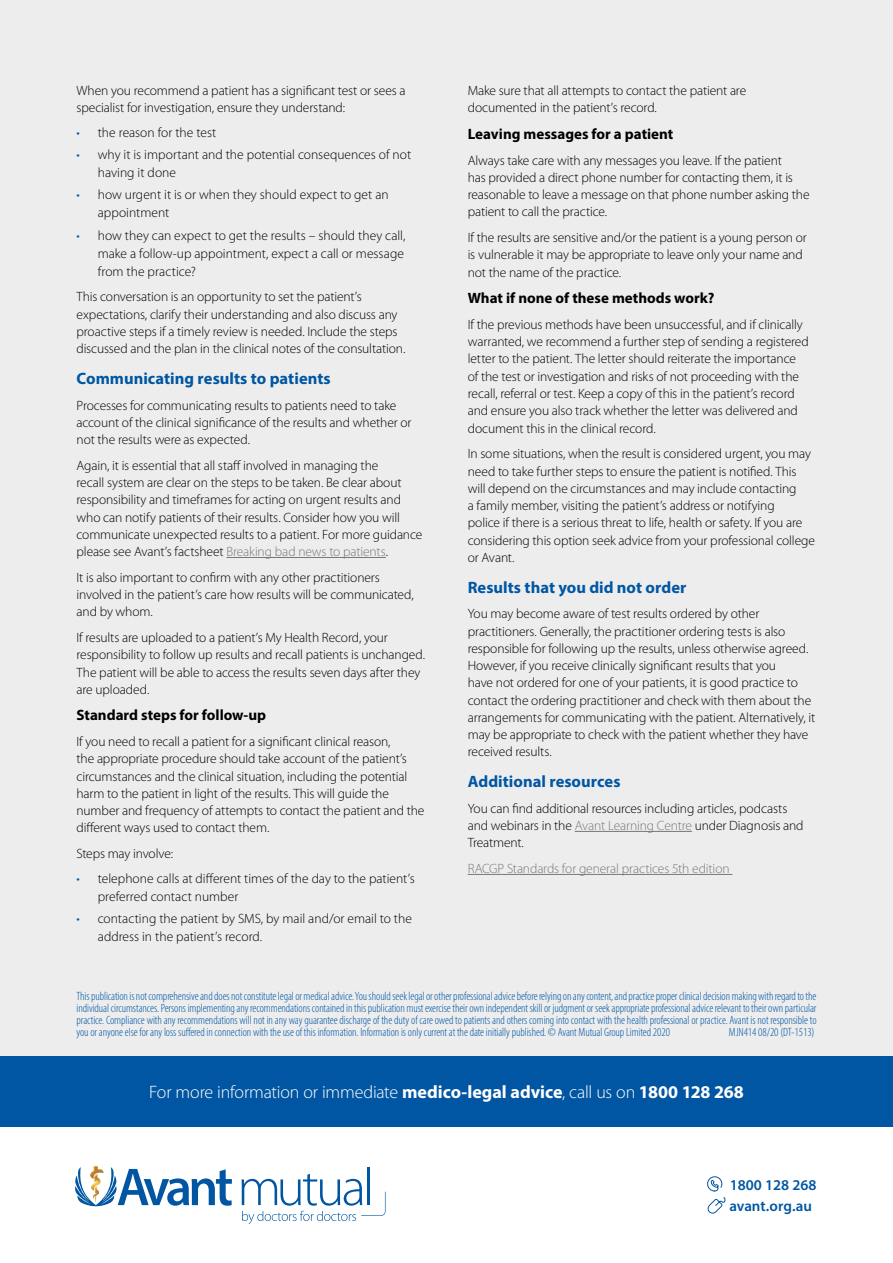
<style>
.page{position:relative;width:893px;height:1263px;background:#fff}
.page>*{position:absolute;margin:0;border:0;box-sizing:border-box;transform-origin:0 0}
.t1{font:300 18px "Myriad Pro";letter-spacing:-.015em;color:#fff}
.t2{font:700 16.5px "Myriad Pro";color:#0056a2}
.t3{font:700 15px "Myriad Pro";color:#000}
.t4{font:600 15px/21.5px "Myriad Pro";color:#0056a2}
.t5{font:300 13.5px/17.2px "Myriad Pro";letter-spacing:-.01em;color:#000}
.t6{font:300 13.5px "Myriad Pro";letter-spacing:-.01em;color:#77787b}
.t7{font:300 condensed 12px/12px "Myriad Pro";letter-spacing:-.005em;color:#0056a2;text-align:justify}
.s1{color:#0056a2}
.s2{color:#77787b}
.s3{font-weight:700}
</style>
<div class="page">
<svg style="left:242px;top:1174px;width:144px;height:50px"></svg>
<hr style="left:368px;top:1167px;width:2px;height:38px;background:#0056a2">
<svg style="left:75px;top:1166px;width:157px;height:40px"></svg>
<svg style="left:707px;top:1176px;width:19px;height:38px"></svg>
<div style="left:0;top:0;width:893px;height:1127px;background:#ededee"></div>
<div style="left:0;top:1056px;width:893px;height:71px;background:#0056a2"></div>
<hr style="left:226px;top:557px;width:160px;height:1px;background:#77787b">
<hr style="left:575px;top:831px;width:117px;height:1px;background:#77787b">
<hr style="left:468px;top:874px;width:264px;height:1px;background:#77787b">
<p class="t5" style="left:77px;top:82px;width:331px">When you recommend a patient has a significant test or sees a specialist for investigation, ensure they understand:</p>
<p class="t5" style="left:77px;top:124px;width:141px"><span class="s1">•</span> the reason for the test</p>
<p class="t5" style="left:98px;top:146px;width:315px;line-height:18px;text-indent:-21px"><span class="s1">•</span> why it is important and the potential consequences of not having it done</p>
<p class="t5" style="left:98px;top:186px;width:292px;line-height:18px;text-indent:-21px"><span class="s1">•</span> how urgent it is or when they should expect to get an appointment</p>
<p class="t5" style="left:98px;top:226px;width:309px;line-height:18px;text-align:justify;text-indent:-21px"><span class="s1">•</span> how they can expect to get the results – should they call, make a follow-up appointment, expect a call or message from the practice?</p>
<p class="t5" style="left:77px;top:288px;width:330px">This conversation is an opportunity to set the patient’s expectations, clarify their understanding and also discuss any proactive steps if a timely review is needed. Include the steps discussed and the plan in the clinical notes of the consultation.</p>
<p class="t2" style="left:77px;top:367px;width:256px">Communicating results to patients</p>
<p class="t5" style="left:77px;top:397px;width:336px">Processes for communicating results to patients need to take account of the clinical significance of the results and whether or not the results were as expected.</p>
<p class="t5" style="left:77px;top:457px;width:347px">Again, it is essential that all staff involved in managing the<br>recall system are clear on the steps to be taken. Be clear about responsibility and timeframes for acting on urgent results and who can notify patients of their results. Consider how you will communicate unexpected results to a patient. For more guidance please see Avant’s factsheet <span class="s2">Breaking bad news to patients</span>.</p>
<p class="t5" style="left:77px;top:569px;width:339px">It is also important to confirm with any other practitioners involved in the patient’s care how results will be communicated, and by whom.</p>
<p class="t5" style="left:77px;top:629px;width:350px">If results are uploaded to a patient’s My Health Record, your responsibility to follow up results and recall patients is unchanged.<br>The patient will be able to access the results seven days after they are uploaded.</p>
<p class="t3" style="left:77px;top:705px;width:191px">Standard steps for follow-up</p>
<p class="t5" style="left:77px;top:733px;width:349px">If you need to recall a patient for a significant clinical reason,<br>the appropriate procedure should take account of the patient’s circumstances and the clinical situation, including the potential harm to the patient in light of the results. This will guide the number and frequency of attempts to contact the patient and the different ways used to contact them.</p>
<p class="t5" style="left:77px;top:845px;width:98px">Steps may involve:</p>
<p class="t5" style="left:98px;top:869px;width:319px;line-height:18px;text-indent:-21px"><span class="s1">•</span> telephone calls at different times of the day to the patient’s preferred contact number</p>
<p class="t5" style="left:98px;top:909px;width:316px;line-height:18px;text-indent:-21px"><span class="s1">•</span> contacting the patient by SMS, by mail and/or email to the address in the patient’s record.</p>
<p class="t5" style="left:468px;top:82px;width:280px">Make sure that all attempts to contact the patient are documented in the patient’s record.</p>
<p class="t3" style="left:468px;top:124px;width:207px">Leaving messages for a patient</p>
<p class="t5" style="left:468px;top:152px;width:343px">Always take care with any messages you leave. If the patient<br>has provided a direct phone number for contacting them, it is reasonable to leave a message on that phone number asking the patient to call the practice.</p>
<p class="t5" style="left:468px;top:229px;width:341px">If the results are sensitive and/or the patient is a young person or is vulnerable it may be appropriate to leave only your name and not the name of the practice.</p>
<p class="t3" style="left:468px;top:288px;width:248px">What if none of these methods work?</p>
<p class="t5" style="left:468px;top:316px;width:343px">If the previous methods have been unsuccessful, and if clinically warranted, we recommend a further step of sending a registered letter to the patient. The letter should reiterate the importance of the test or investigation and risks of not proceeding with the recall, referral or test. Keep a copy of this in the patient’s record and ensure you also track whether the letter was delivered and document this in the clinical record.</p>
<p class="t5" style="left:468px;top:445px;width:349px">In some situations, when the result is considered urgent, you may need to take further steps to ensure the patient is notified. This will depend on the circumstances and may include contacting<br>a family member, visiting the patient’s address or notifying<br>police if there is a serious threat to life, health or safety. If you are considering this option seek advice from your professional college or Avant.</p>
<p class="t2" style="left:468px;top:576px;width:220px">Results that you did not order</p>
<p class="t5" style="left:468px;top:605px;width:349px">You may become aware of test results ordered by other practitioners. Generally, the practitioner ordering tests is also responsible for following up the results, unless otherwise agreed.<br>However, if you receive clinically significant results that you<br>have not ordered for one of your patients, it is good practice to contact the ordering practitioner and check with them about the arrangements for communicating with the patient. Alternatively, it may be appropriate to check with the patient whether they have received results.</p>
<p class="t2" style="left:468px;top:771px;width:154px">Additional resources</p>
<p class="t5" style="left:468px;top:800px;width:337px">You can find additional resources including articles, podcasts and webinars in the <span class="s2">Avant Learning Centre</span> under Diagnosis and<br>Treatment.</p>
<p class="t6" style="left:468px;top:861px;width:263px">RACGP Standards for general practices 5th edition</p>
<p class="t7" style="left:77px;top:990px;width:741px">This publication is not comprehensive and does not constitute legal or medical advice. You should seek legal or other professional advice before relying on any content, and practice proper clinical decision making with regard to the individual circumstances. Persons implementing any recommendations contained in this publication must exercise their own independent skill or judgment or seek appropriate professional advice relevant to their own particular practice. Compliance with any recommendations will not in any way guarantee discharge of the duty of care owed to patients and others coming into contact with the health professional or practice. Avant is not responsible to you or anyone else for any loss suffered in connection with the use of this information. Information is only current at the date initially published. © Avant Mutual Group Limited 2020</p>
<p class="t7" style="left:729px;top:1026px;width:87px">MJN414 08/20 (DT-1513)</p>
<h1 class="t1" style="left:149px;top:1082px;width:596px">For more information or immediate <span class="s3">medico-legal advice</span>, call us on <span class="s3">1800 128 268</span></h1>
<p class="t4" style="left:729px;top:1173px;width:89px">1800 128 268 avant.org.au</p>
</div>
